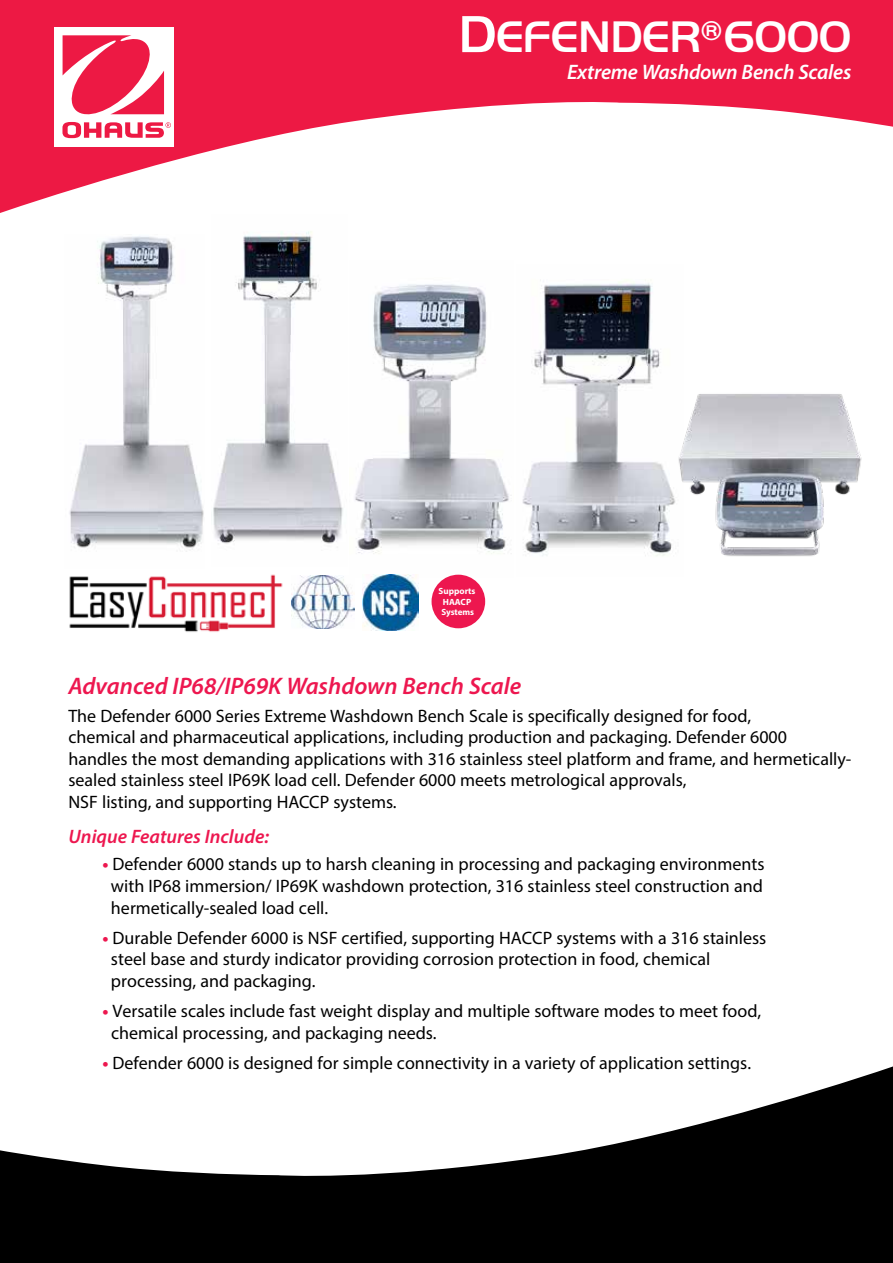
<style>
.page{position:relative;width:893px;height:1263px;background:#fff}
.page>*{position:absolute;margin:0;border:0;box-sizing:border-box;transform-origin:0 0}
.t1{font:500 45.9px "Handel Got D";letter-spacing:-.01em;color:#fff}
.t2{font:italic 600 24px "Myriad Pro";color:#ed174f}
.t3{font:italic 600 21px "Myriad Pro";letter-spacing:-.01em;color:#fff}
.t4{font:italic 600 19.5px "Myriad Pro";color:#ed174f}
.t5{font:18px/21.6px "Myriad Pro";color:#000}
.t6{font:700 9px/10.8px "Myriad Pro";color:#fff;text-align:center}
.s1{font-size:54px}
.s2{font-weight:700;color:#ed174f}
</style>
<div class="page">
<svg style="left:0;top:0;width:893px;height:213px;fill:#ed1944"></svg>
<div style="left:54px;top:27px;width:120px;height:119px;background:#fff"></div>
<svg style="left:62px;top:35px;width:109px;height:103px"></svg>
<svg style="left:0;top:1066px;width:893px;height:197px;fill:#000"></svg>
<img style="left:213px;top:231px;width:130px;height:313px">
<img style="left:69px;top:236px;width:135px;height:316px">
<img style="left:355px;top:284px;width:154px;height:293px">
<img style="left:522px;top:280px;width:146px;height:276px">
<img style="left:668px;top:394px;width:194px;height:163px">
<img style="left:69px;top:574px;width:214px;height:58px">
<img style="left:362px;top:575px;width:56px;height:55px">
<img style="left:292px;top:575px;width:62px;height:53px">
<div style="left:432px;top:575px;width:53px;height:53px;background:#ed174f;border-radius:50%"></div>
<h1 class="t1" style="left:458px;top:11px;width:395px"><span class="s1">D</span>EFENDER<sup>®</sup>6000</h1>
<p class="t3" style="left:567px;top:59px;width:286px">Extreme Washdown Bench Scales</p>
<p class="t6" style="left:439px;top:585px;width:38px">Supports<br>HAACP<br>Systems</p>
<h2 class="t2" style="left:68px;top:670px;width:454px">Advanced IP68/IP69K Washdown Bench Scale</h2>
<p class="t5" style="left:68px;top:704px;width:784px">The Defender 6000 Series Extreme Washdown Bench Scale is specifically designed for food,<br>chemical and pharmaceutical applications, including production and packaging. Defender 6000<br>handles the most demanding applications with 316 stainless steel platform and frame, and hermetically&shy;sealed stainless steel IP69K load cell. Defender 6000 meets metrological approvals,<br>NSF listing, and supporting HACCP systems.</p>
<p class="t4" style="left:69px;top:823px;width:202px">Unique Features Include:</p>
<p class="t5" style="left:111px;top:853px;width:655px;text-align:justify;text-indent:-9px"><span class="s2">•</span> Defender 6000 stands up to harsh cleaning in processing and packaging environments with IP68 immersion/ IP69K washdown protection, 316 stainless steel construction and hermetically-sealed load cell.</p>
<p class="t5" style="left:111px;top:927px;width:657px;text-indent:-8px"><span class="s2">•</span> Durable Defender 6000 is NSF certified, supporting HACCP systems with a 316 stainless steel base and sturdy indicator providing corrosion protection in food, chemical processing, and packaging.</p>
<p class="t5" style="left:111px;top:1000px;width:652px;text-indent:-9px"><span class="s2">•</span> Versatile scales include fast weight display and multiple software modes to meet food, chemical processing, and packaging needs.</p>
<p class="t5" style="left:103px;top:1052px;width:650px"><span class="s2">•</span> Defender 6000 is designed for simple connectivity in a variety of application settings.</p>
</div>
